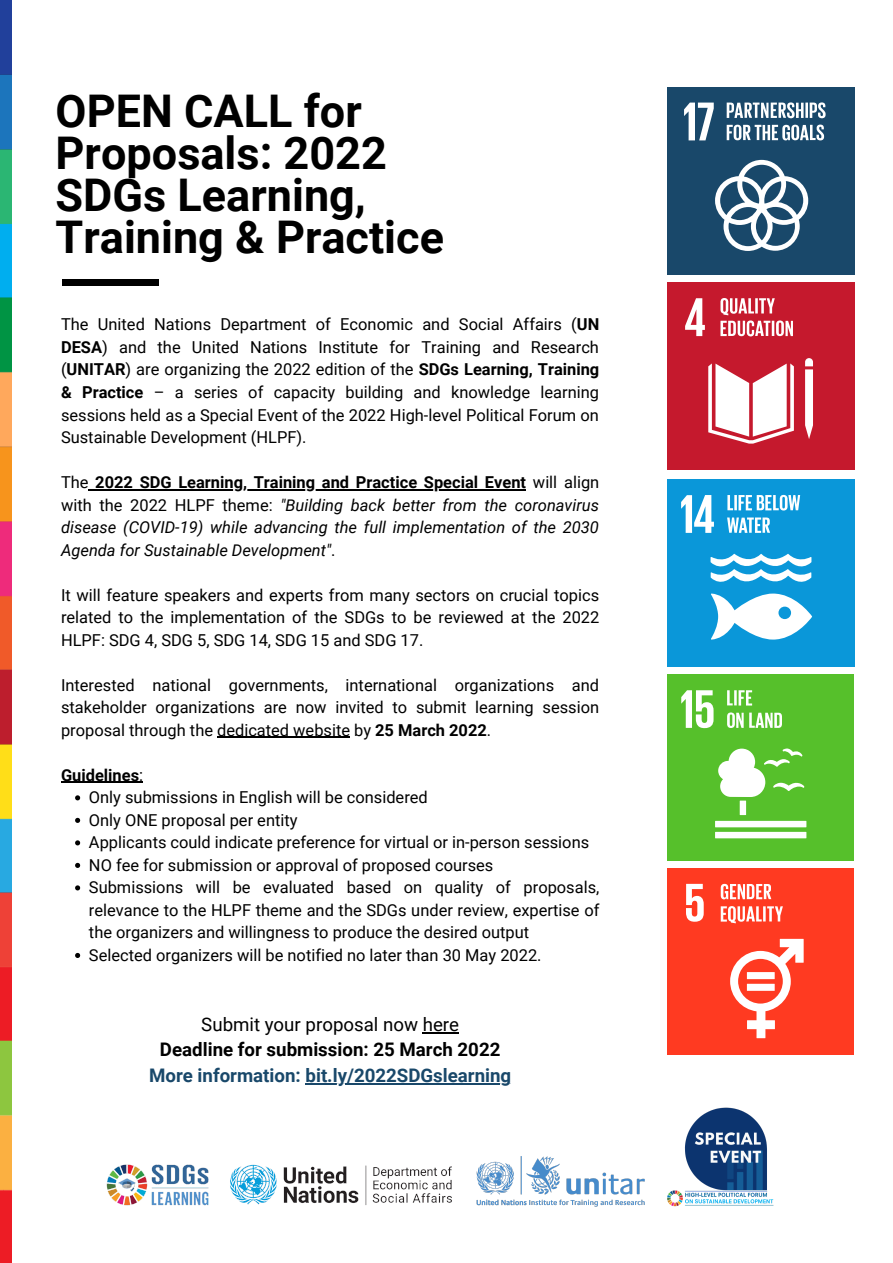
<style>
.page{position:relative;width:893px;height:1263px;background:#fff}
.page>*{position:absolute;margin:0;border:0;box-sizing:border-box;transform-origin:0 0}
.t1{font:700 45px/42.2px "Roboto";color:#000}
.t2{font:700 18.67px "Roboto";color:#19486a}
.t3{font:700 18.67px "Roboto";color:#000}
.t4{font:18.67px "Roboto";color:#000}
.t5{font:16.42px/22.5px "Roboto";color:#000;text-align:justify}
.t6{font:italic 16.42px/22.5px "Roboto";color:#000;text-align:justify}
.t7{font:700 16.42px "Roboto";color:#000}
.s1{font-weight:700}
.s2{font-style:normal}
.s3{font-weight:700;font-style:normal}
.s4{font-weight:400}
</style>
<div class="page">
<div style="left:667px;top:282px;width:187px;height:188px;background:#c5192d"></div>
<svg style="left:685px;top:298px;width:20px;height:38px"></svg>
<svg style="left:708px;top:358px;width:105px;height:86px"></svg>
<svg style="left:720px;top:298px;width:73px;height:38px"></svg>
<div style="left:667px;top:868px;width:187px;height:186px;background:#ff3a21"></div>
<svg style="left:686px;top:884px;width:17px;height:38px"></svg>
<svg style="left:730px;top:939px;width:73px;height:99px"></svg>
<svg style="left:720px;top:906px;width:63px;height:17px"></svg>
<svg style="left:720px;top:884px;width:51px;height:15px"></svg>
<div style="left:667px;top:87px;width:187px;height:187px;background:#19486a"></div>
<svg style="left:684px;top:102px;width:141px;height:149px"></svg>
<div style="left:667px;top:479px;width:188px;height:188px;background:#0a97d9"></div>
<svg style="left:681px;top:495px;width:131px;height:144px"></svg>
<div style="left:667px;top:675px;width:187px;height:186px;background:#56c02b"></div>
<svg style="left:681px;top:690px;width:32px;height:38px"></svg>
<svg style="left:715px;top:748px;width:91px;height:90px"></svg>
<svg style="left:727px;top:690px;width:25px;height:15px"></svg>
<svg style="left:727px;top:712px;width:55px;height:16px"></svg>
<img style="left:106px;top:1164px;width:103px;height:42px">
<img style="left:230px;top:1164px;width:222px;height:41px">
<img style="left:476px;top:1156px;width:169px;height:51px">
<svg style="left:75px;top:795px;width:5px;height:5px"></svg>
<svg style="left:75px;top:818px;width:5px;height:5px"></svg>
<svg style="left:75px;top:840px;width:5px;height:5px"></svg>
<svg style="left:75px;top:863px;width:5px;height:5px"></svg>
<svg style="left:75px;top:885px;width:5px;height:5px"></svg>
<svg style="left:75px;top:953px;width:5px;height:5px"></svg>
<hr style="left:89px;top:489px;width:437px;height:1px;background:#000">
<hr style="left:217px;top:737px;width:133px;height:1px;background:#000">
<hr style="left:61px;top:782px;width:78px;height:1px;background:#000">
<hr style="left:423px;top:1032px;width:36px;height:1px;background:#000">
<hr style="left:305px;top:1083px;width:206px;height:2px;background:#19486a">
<img style="left:0;top:0;width:12px;height:1263px">
<div style="left:62px;top:279px;width:96px;height:7px;background:#000"></div>
<img style="left:667px;top:1107px;width:107px;height:100px">
<p class="t1" style="left:56px;top:90px;width:390px">OPEN CALL for<br>Proposals: 2022<br>SDGs Learning,<br>Training &amp; Practice</p>
<p class="t5" style="left:61px;top:314px;width:540px">The United Nations Department of Economic and Social Affairs (<span class="s1">UN DESA</span>) and the United Nations Institute for Training and Research (<span class="s1">UNITAR</span>) are organizing the 2022 edition of the <span class="s1">SDGs Learning, Training &amp; Practice</span> – a series of capacity building and knowledge learning sessions held as a Special Event of the 2022 High-level Political Forum on Sustainable Development (HLPF).</p>
<p class="t6" style="left:61px;top:471px;width:540px"><span class="s2">The</span> <span class="s3">2022 SDG Learning, Training and Practice Special Event</span> <span class="s2">will align with the 2022 HLPF theme:</span> "Building back better from the coronavirus disease (COVID-19) while advancing the full implementation of the 2030<br>Agenda for Sustainable Development"<span class="s2">.</span></p>
<p class="t5" style="left:61px;top:584px;width:540px">It will feature speakers and experts from many sectors on crucial topics related to the implementation of the SDGs to be reviewed at the 2022<br>HLPF: SDG 4, SDG 5, SDG 14, SDG 15 and SDG 17.</p>
<p class="t5" style="left:61px;top:674px;width:539px">Interested national governments, international organizations and stakeholder organizations are now invited to submit learning session proposal through the dedicated website by <span class="s1">25 March 2022</span>.</p>
<p class="t7" style="left:61px;top:765px;width:84px">Guidelines<span class="s4">:</span></p>
<p class="t5" style="left:89px;top:786px;width:340px">Only submissions in English will be considered</p>
<p class="t5" style="left:89px;top:809px;width:210px">Only ONE proposal per entity</p>
<p class="t5" style="left:89px;top:831px;width:502px">Applicants could indicate preference for virtual or in-person sessions</p>
<p class="t5" style="left:89px;top:854px;width:406px">NO fee for submission or approval of proposed courses</p>
<p class="t5" style="left:89px;top:876px;width:512px">Submissions will be evaluated based on quality of proposals, relevance to the HLPF theme and the SDGs under review, expertise of the organizers and willingness to produce the desired output</p>
<p class="t5" style="left:89px;top:944px;width:454px">Selected organizers will be notified no later than 30 May 2022.</p>
<p class="t4" style="left:201px;top:1013px;width:259px">Submit your proposal now here</p>
<p class="t3" style="left:160px;top:1039px;width:342px">Deadline for submission: 25 March 2022</p>
<p class="t2" style="left:149px;top:1065px;width:364px">More information: bit.ly/2022SDGslearning</p>
</div>
